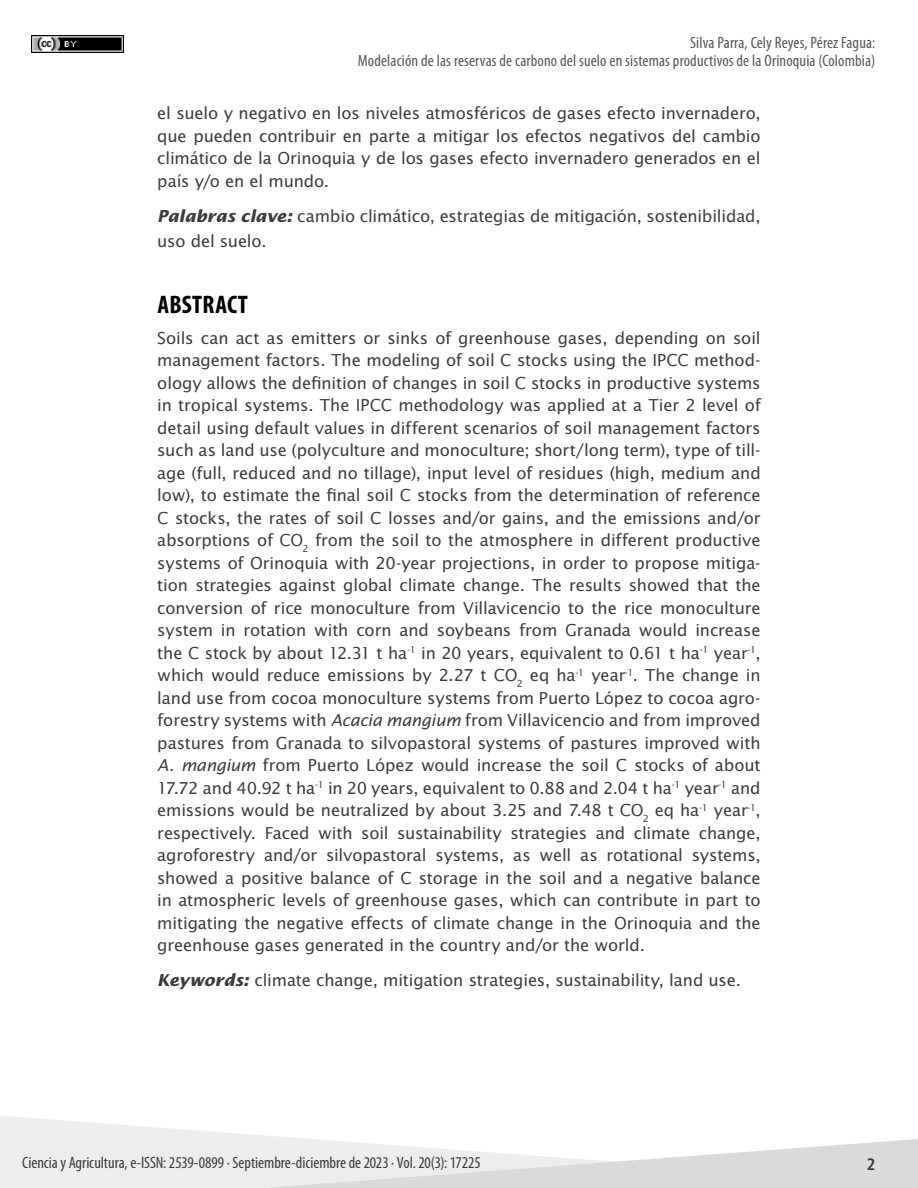
<style>
.page{position:relative;width:918px;height:1188px;background:#fff}
.page>*{position:absolute;margin:0;border:0;box-sizing:border-box;transform-origin:0 0}
.t1{font:700 condensed 25.5px "Myriad Pro";letter-spacing:.01em;color:#000}
.t2{font:16.5px/22.5px "Lucida Sans Std";letter-spacing:-.01em;color:#3c3c3b;text-align:justify}
.t3{font:condensed 16.5px/18px "Myriad Pro";letter-spacing:.01em;color:#575756;text-align:right}
.t4{font:condensed 16.5px "Myriad Pro";letter-spacing:-.005em;color:#3c3c3b}
.t5{font:700 condensed 16.5px "Frutiger LT Std";color:#3c3c3b}
.s1{font-weight:700;font-style:italic}
.s2{font-style:italic}
</style>
<div class="page">
<img style="left:31px;top:36px;width:92px;height:17px">
<svg style="left:0;top:1116px;width:305px;height:72px;fill:#ededed"></svg>
<svg style="left:269px;top:1139px;width:649px;height:49px"></svg>
<p class="t3" style="left:358px;top:33px;width:519px">Silva Parra, Cely Reyes, Pérez Fagua:<br>Modelación de las reservas de carbono del suelo en sistemas productivos de la Orinoquia (Colombia)</p>
<p class="t2" style="left:157px;top:102px;width:605px">el suelo y negativo en los niveles atmosféricos de gases efecto invernadero, que pueden contribuir en parte a mitigar los efectos negativos del cambio climático de la Orinoquia y de los gases efecto invernadero generados en el país y/o en el mundo.</p>
<p class="t2" style="left:157px;top:203px;width:605px;line-height:25.5px"><span class="s1">Palabras clave:</span> cambio climático, estrategias de mitigación, sostenibilidad, uso del suelo.</p>
<h1 class="t1" style="left:158px;top:288px;width:92px">ABSTRACT</h1>
<p class="t2" style="left:157px;top:327px;width:605px">Soils can act as emitters or sinks of greenhouse gases, depending on soil management factors. The modeling of soil C stocks using the IPCC method&shy;ology allows the definition of changes in soil C stocks in productive systems in tropical systems. The IPCC methodology was applied at a Tier 2 level of detail using default values in different scenarios of soil management factors such as land use (polyculture and monoculture; short/long term), type of till&shy;age (full, reduced and no tillage), input level of residues (high, medium and low), to estimate the final soil C stocks from the determination of reference C stocks, the rates of soil C losses and/or gains, and the emissions and/or absorptions of CO<sub>2</sub> from the soil to the atmosphere in different productive systems of Orinoquia with 20-year projections, in order to propose mitiga&shy;tion strategies against global climate change. The results showed that the conversion of rice monoculture from Villavicencio to the rice monoculture system in rotation with corn and soybeans from Granada would increase the C stock by about 12.31 t ha<sup>-1</sup> in 20 years, equivalent to 0.61 t ha<sup>-1</sup> year<sup>-1</sup>, which would reduce emissions by 2.27 t CO<sub>2</sub> eq ha<sup>-1</sup> year<sup>-1</sup>. The change in land use from cocoa monoculture systems from Puerto López to cocoa agro&shy;forestry systems with <span class="s2">Acacia mangium</span> from Villavicencio and from improved pastures from Granada to silvopastoral systems of pastures improved with <span class="s2">A. mangium</span> from Puerto López would increase the soil C stocks of about 17.72 and 40.92 t ha<sup>-1</sup> in 20 years, equivalent to 0.88 and 2.04 t ha<sup>-1</sup> year<sup>-1</sup> and emissions would be neutralized by about 3.25 and 7.48 t CO<sub>2</sub> eq ha<sup>-1</sup> year<sup>-1</sup>, respectively. Faced with soil sustainability strategies and climate change, agroforestry and/or silvopastoral systems, as well as rotational systems, showed a positive balance of C storage in the soil and a negative balance in atmospheric levels of greenhouse gases, which can contribute in part to mitigating the negative effects of climate change in the Orinoquia and the greenhouse gases generated in the country and/or the world.</p>
<p class="t2" style="left:157px;top:969px;width:585px"><span class="s1">Keywords:</span> climate change, mitigation strategies, sustainability, land use.</p>
<p class="t4" style="left:22px;top:1153px;width:460px">Ciencia y Agricultura, e-ISSN: 2539-0899 ∙ Septiembre-diciembre de 2023 ∙ Vol. 20(3): 17225</p>
<p class="t5" style="left:867px;top:1154px;width:10px">2</p>
</div>
